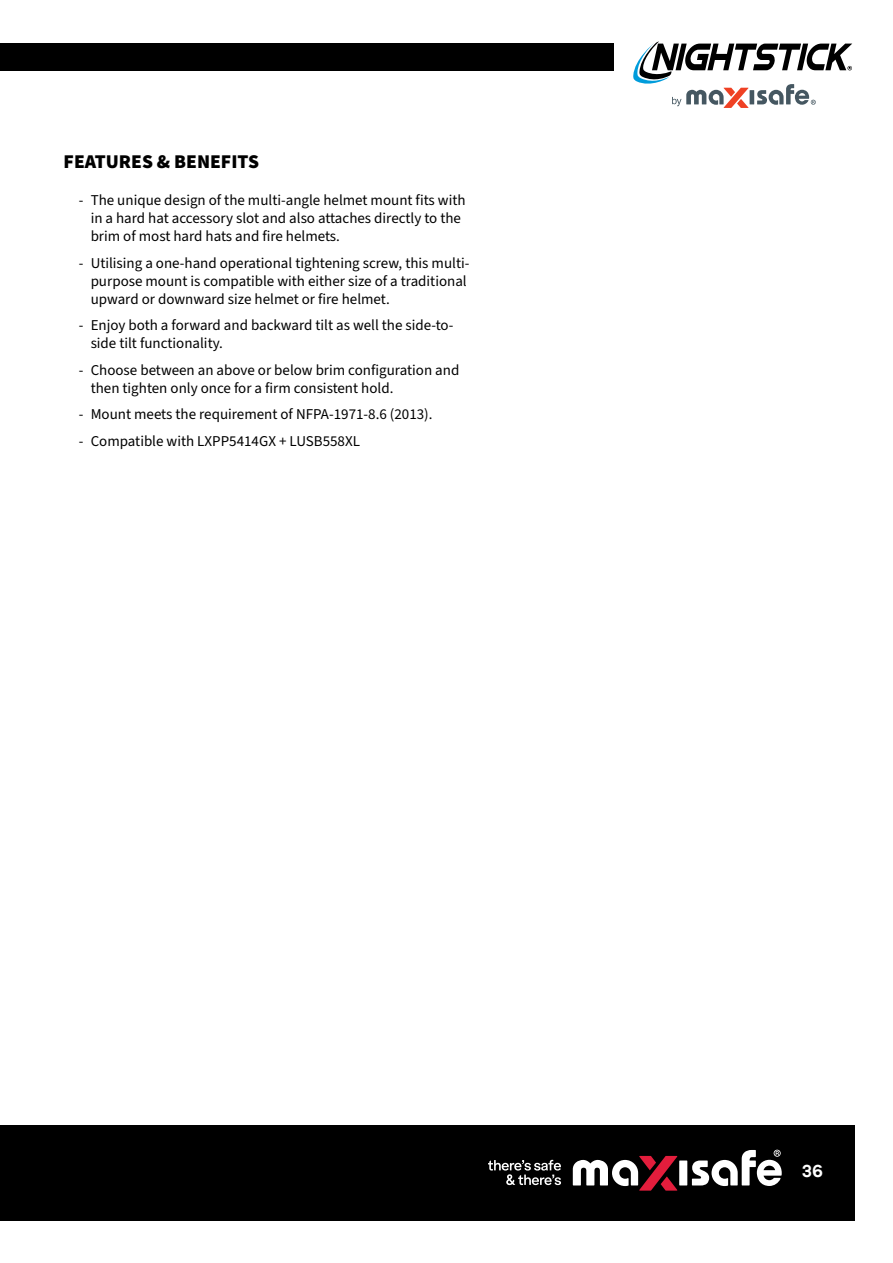
<style>
.page{position:relative;width:893px;height:1263px;background:#fff}
.page>*{position:absolute;margin:0;border:0;box-sizing:border-box;transform-origin:0 0}
.t1{font:900 19.5px "Source Sans 3";color:#000}
.t2{font:600 18px "Galano Grotesque";color:#fff}
.t3{font:15px/18px "Source Sans 3";color:#000}
</style>
<div class="page">
<svg style="left:0;top:43px;width:1px;height:27px"></svg>
<svg style="left:633px;top:42px;width:219px;height:66px"></svg>
<div style="left:1px;top:43px;width:613px;height:27px;background:#000"></div>
<div style="left:0;top:1125px;width:854px;height:95px;background:#000"></div>
<svg style="left:573px;top:1150px;width:209px;height:40px"></svg>
<svg style="left:488px;top:1160px;width:73px;height:25px"></svg>
<h1 class="t1" style="left:64px;top:148px;width:197px">FEATURES &amp; BENEFITS</h1>
<p class="t3" style="left:91px;top:191px;width:376px;text-indent:-12px">- The unique design of the multi-angle helmet mount fits with in a hard hat accessory slot and also attaches directly to the brim of most hard hats and fire helmets.</p>
<p class="t3" style="left:91px;top:254px;width:380px;text-indent:-12px">- Utilising a one-hand operational tightening screw, this multi&shy;purpose mount is compatible with either size of a traditional upward or downward size helmet or fire helmet.</p>
<p class="t3" style="left:91px;top:316px;width:364px;text-indent:-12px">- Enjoy both a forward and backward tilt as well the side-to&shy;side tilt functionality.</p>
<p class="t3" style="left:91px;top:361px;width:370px;text-indent:-12px">- Choose between an above or below brim configuration and then tighten only once for a firm consistent hold.</p>
<p class="t3" style="left:79px;top:405px;width:355px">- Mount meets the requirement of NFPA-1971-8.6 (2013).</p>
<p class="t3" style="left:79px;top:432px;width:283px">- Compatible with LXPP5414GX + LUSB558XL</p>
<p class="t2" style="left:802px;top:1160px;width:23px">36</p>
</div>
